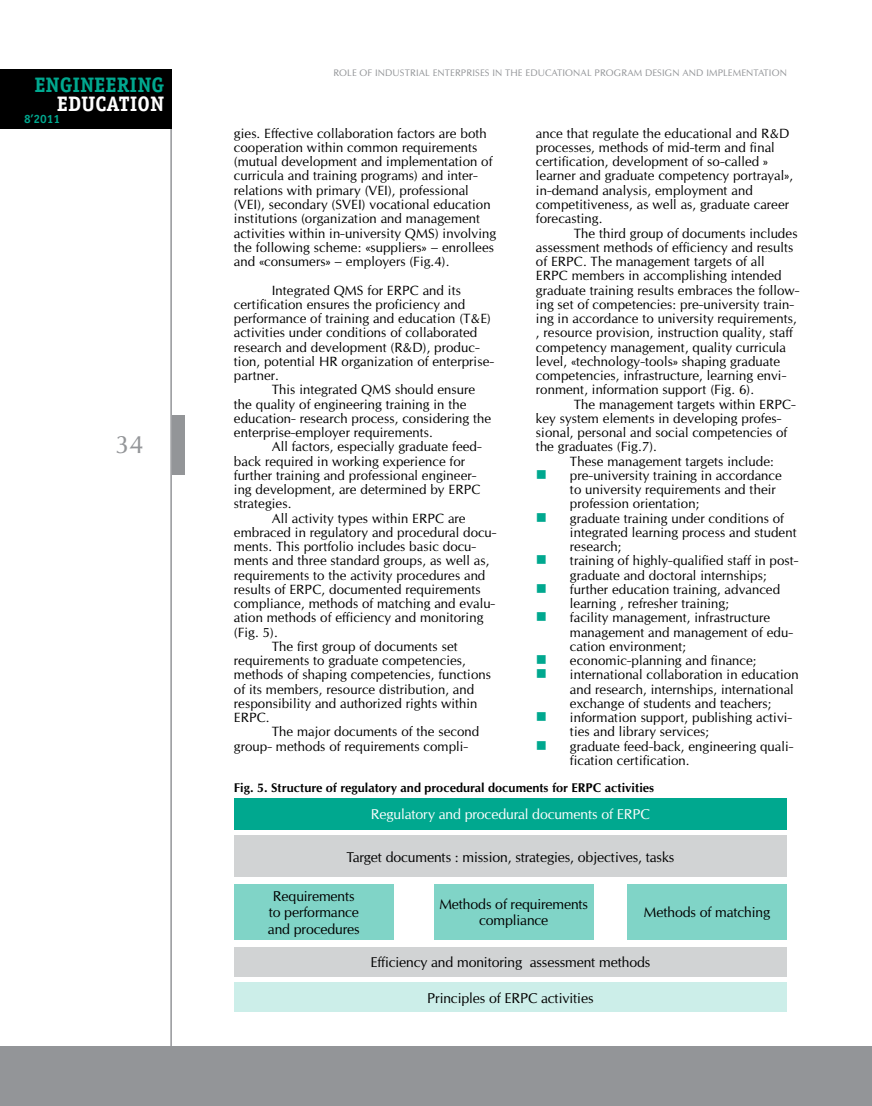
<style>
.page{position:relative;width:872px;height:1106px;background:#fff}
.page>*{position:absolute;margin:0;border:0;box-sizing:border-box;transform-origin:0 0}
.t1{font:24px "Opium New";color:#939598}
.t2{font:700 21px "Officina Serif C";color:#00a88f}
.t3{font:700 21px "Officina Serif C";color:#fff}
.t4{font:15px/28.5px "Wingdings";color:#00a88f;text-align:justify}
.t5{font:13.5px/16.2px "Opium New";letter-spacing:-.01em;color:#000;text-align:center}
.t6{font:13.5px "Opium New";letter-spacing:-.01em;color:#fff}
.t7{font:12.75px/14.2px "Opium New";letter-spacing:.005em;color:#000}
.t8{font:700 12px "Opium New";color:#000}
.t9{font:700 12px "Officina Sans C";color:#00a88f}
.t10{font:9px "Opium New";letter-spacing:.01em;color:#939598}
</style>
<div class="page">
<hr style="left:170px;top:69px;width:2px;height:1037px;background:#939598">
<div style="left:0;top:1046px;width:872px;height:60px;background:#939598"></div>
<div style="left:172px;top:415px;width:12px;height:60px;background:#939598"></div>
<div style="left:0;top:69px;width:172px;height:60px;background:#000"></div>
<div style="left:234px;top:798px;width:553px;height:31px;background:#00a88f"></div>
<div style="left:234px;top:835px;width:553px;height:42px;background:#d1d3d4"></div>
<div style="left:234px;top:884px;width:160px;height:55px;background:#80d4c7"></div>
<div style="left:434px;top:884px;width:159px;height:55px;background:#80d4c7"></div>
<div style="left:627px;top:884px;width:160px;height:55px;background:#80d4c7"></div>
<div style="left:234px;top:946px;width:553px;height:30px;background:#d1d3d4"></div>
<div style="left:234px;top:982px;width:553px;height:30px;background:#cceee9"></div>
<h2 class="t2" style="left:34px;top:73px;width:131px">ENGINEERING</h2>
<h2 class="t3" style="left:57px;top:91px;width:109px">EDUCATION</h2>
<p class="t9" style="left:24px;top:113px;width:38px">8’2011</p>
<h1 class="t1" style="left:115px;top:429px;width:30px">34</h1>
<p class="t10" style="left:333px;top:67px;width:7px">ROL</p>
<p class="t10" style="left:352px;top:67px;width:30px">E OF INDUSTRIAL</p>
<p class="t10" style="left:433px;top:67px;width:105px">ENTERPRISES IN THE EDUCATIONAL</p>
<p class="t10" style="left:594px;top:67px;width:14px">PROGRA</p>
<p class="t10" style="left:634px;top:67px;width:30px">M DESIGN</p>
<p class="t10" style="left:682px;top:67px;width:8px">AND</p>
<p class="t10" style="left:706px;top:67px;width:47px">IMPLEMENTATION</p>
<p class="t7" style="left:234px;top:126px;width:264px">gies. Effective collaboration factors are both cooperation within common requirements (mutual development and implementation of curricula and training programs) and inter&shy;relations with primary (VEI), professional (VEI), secondary (SVEI) vocational education institutions (organization and management activities within in-university QMS) involving the following scheme: «suppliers» – enrollees and «consumers» – employers (Fig.4).</p>
<p class="t7" style="left:234px;top:283px;width:262px;text-indent:38px">I ntegrated QMS for ERPC and its certification ensures the proficiency and performance of training and education (T&amp;E) activities under conditions of collaborated research and development (R&amp;D), produc&shy;tion, potential HR organization of enterprise&shy;partner.</p>
<p class="t7" style="left:234px;top:382px;width:259px;text-indent:38px">This integrated QMS should ensure the quality of engineering training in the education- research process, considering the enterprise-employer requirements.</p>
<p class="t7" style="left:234px;top:439px;width:249px;text-indent:38px">All factors, especially graduate feed&shy;back required in working experience for further training and professional engineer&shy;ing development, are determined by ERPC strategies.</p>
<p class="t7" style="left:272px;top:511px;width:195px">All activity types within ERPC are</p>
<p class="t7" style="left:234px;top:525px;width:264px">embraced in regulatory and procedural docu-</p>
<p class="t7" style="left:234px;top:539px;width:244px">ments. This portfolio includes basic docu-</p>
<p class="t7" style="left:234px;top:553px;width:257px">ments and three standard groups, as well as,</p>
<p class="t7" style="left:234px;top:568px;width:253px">requirements to the activity procedures and</p>
<p class="t7" style="left:234px;top:582px;width:248px">results of ERPC, documented requirements</p>
<p class="t7" style="left:234px;top:596px;width:263px">compliance, methods of matching and evalu-</p>
<p class="t7" style="left:234px;top:610px;width:251px">ation methods of efficiency and monitoring</p>
<p class="t7" style="left:234px;top:625px;width:45px">(Fig. 5).</p>
<p class="t7" style="left:272px;top:639px;width:187px">The first group of documents set</p>
<p class="t7" style="left:234px;top:653px;width:233px">requirements to graduate competencies,</p>
<p class="t7" style="left:234px;top:667px;width:259px">methods of shaping competencies, functions</p>
<p class="t7" style="left:234px;top:682px;width:242px">of its members, resource distribution, and</p>
<p class="t7" style="left:234px;top:696px;width:245px">responsibility and authorized rights within</p>
<p class="t7" style="left:234px;top:710px;width:37px">ERPC.</p>
<p class="t7" style="left:272px;top:724px;width:209px">The major documents of the second</p>
<p class="t7" style="left:234px;top:739px;width:236px">group- methods of requirements compli-</p>
<p class="t7" style="left:536px;top:126px;width:259px">ance that regulate the educational and R&amp;D processes, methods of mid-term and final certification, development of so-called » learner and graduate competency portrayal», in-demand analysis, employment and competitiveness, as well as, graduate career forecasting.</p>
<p class="t7" style="left:536px;top:226px;width:265px;text-indent:38px">The third group of documents includes assessment methods of efficiency and results of ERPC. The management targets of all<br>ERPC members in accomplishing intended graduate training results embraces the follow&shy;ing set of competencies: pre-university train&shy;ing in accordance to university requirements, , resource provision, instruction quality, staff competency management, quality curricula level, «technology-tools» shaping graduate competencies, infrastructure, learning envi&shy;ronment, information support (Fig. 6).</p>
<p class="t7" style="left:574px;top:397px;width:224px">The management targets within ERPC-</p>
<p class="t7" style="left:536px;top:411px;width:247px">key system elements in developing profes-</p>
<p class="t7" style="left:536px;top:425px;width:253px">sional, personal and social competencies of</p>
<p class="t7" style="left:536px;top:439px;width:122px">the graduates (Fig.7).</p>
<p class="t7" style="left:570px;top:454px;width:205px">These management targets include:</p>
<p class="t7" style="left:570px;top:468px;width:213px">pre-university training in accordance</p>
<p class="t7" style="left:570px;top:482px;width:207px">to university requirements and their</p>
<p class="t7" style="left:570px;top:496px;width:131px">profession orientation;</p>
<p class="t7" style="left:570px;top:511px;width:216px">graduate training under conditions of</p>
<p class="t7" style="left:570px;top:525px;width:228px">integrated learning process and student</p>
<p class="t7" style="left:570px;top:539px;width:53px">research;</p>
<p class="t7" style="left:570px;top:553px;width:230px">training of highly-qualified staff in post-</p>
<p class="t7" style="left:570px;top:568px;width:198px">graduate and doctoral internships;</p>
<p class="t7" style="left:570px;top:582px;width:212px">further education training, advanced</p>
<p class="t7" style="left:570px;top:596px;width:161px">learning , refresher training;</p>
<p class="t7" style="left:570px;top:610px;width:202px">facility management, infrastructure</p>
<p class="t7" style="left:570px;top:625px;width:224px">management and management of edu-</p>
<p class="t7" style="left:570px;top:639px;width:118px">cation environment;</p>
<p class="t7" style="left:570px;top:653px;width:188px">economic-planning and finance;</p>
<p class="t7" style="left:570px;top:667px;width:230px">international collaboration in education</p>
<p class="t7" style="left:570px;top:682px;width:225px">and research, internships, international</p>
<p class="t7" style="left:570px;top:696px;width:203px">exchange of students and teachers;</p>
<p class="t7" style="left:570px;top:710px;width:224px">information support, publishing activi-</p>
<p class="t7" style="left:570px;top:724px;width:141px">ties and library services;</p>
<p class="t7" style="left:570px;top:739px;width:225px">graduate feed-back, engineering quali-</p>
<p class="t7" style="left:570px;top:753px;width:121px">fication certification.</p>
<p class="t4" style="left:536px;top:460px;width:13px">■</p>
<p class="t4" style="left:536px;top:503px;width:13px">■</p>
<p class="t4" style="left:536px;top:546px;width:13px">■ ■ ■</p>
<p class="t8" style="left:234px;top:780px;width:422px">Fig. 5. Structure of regulatory and procedural documents for ERPC activities</p>
<p class="t6" style="left:371px;top:806px;width:278px">Regulatory and procedural documents of ERPC</p>
<p class="t5" style="left:346px;top:848px;width:330px">Target documents : mission, strategies, objectives, tasks</p>
<p class="t5" style="left:268px;top:888px;width:93px">Requirements to performance and procedures</p>
<p class="t5" style="left:439px;top:896px;width:150px">Methods of requirements compliance</p>
<p class="t5" style="left:644px;top:904px;width:128px">Methods of matching</p>
<p class="t5" style="left:370px;top:954px;width:281px">Efficiency and monitoring assessment methods</p>
<p class="t5" style="left:427px;top:989px;width:168px">Principles of ERPC activities</p>
</div>
